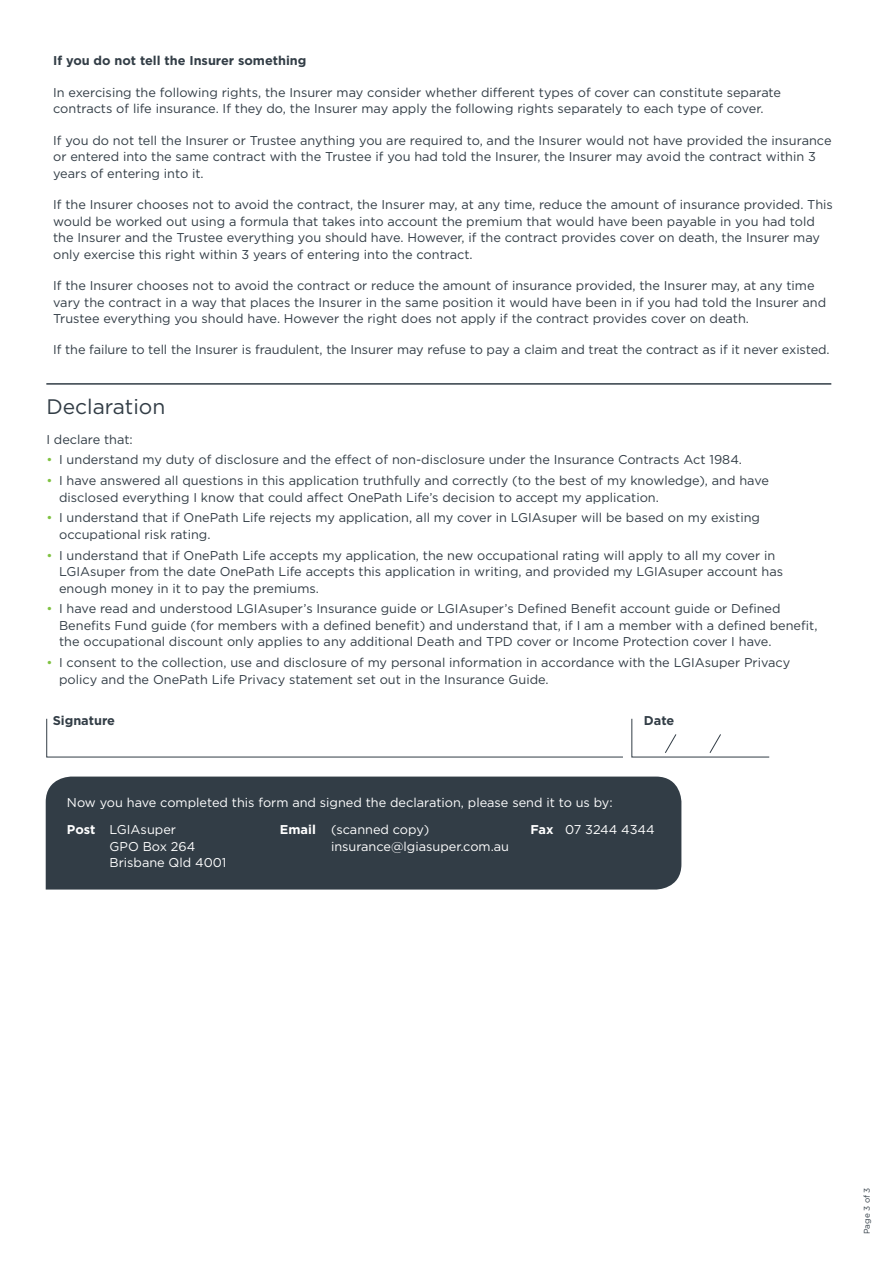
<style>
.page{position:relative;width:893px;height:1263px;background:#fff}
.page>*{position:absolute;margin:0;border:0;box-sizing:border-box;transform-origin:0 0}
.subhead_16pt_grey_ru{font:21px "Gotham";color:#323d46}
.body_8_5pt{font:12.75px/16.5px "Gotham";color:#323d46}
.body_8_5pt-2{font:12.75px "Gotham";color:#fff}
.body_8_5pt_1mm_after{font:12.75px "Gotham";color:#fff}
.form_field_name{font:700 12.75px "Gotham";color:#323d46}
.body_8_5pt_1mm_after-2{font:12.75px "Gotham";color:#323d46}
.t1{font:8.25px "Gotham";color:#323d46}
.s1{color:#7fc241}
.s2{font-weight:700}
</style>
<div class="page">
<hr style="left:46px;top:383px;width:785px;height:2px;background:#323d46">
<svg style="left:631px;top:718px;width:139px;height:40px"></svg>
<svg style="left:46px;top:718px;width:577px;height:40px"></svg>
<div style="left:46px;top:776px;width:635px;height:113px;background:#323d46"></div>
<p class="form_field_name" style="left:53px;top:53px;width:255px">If you do not tell the Insurer something</p>
<p class="body_8_5pt" style="left:53px;top:84px;width:729px">In exercising the following rights, the Insurer may consider whether different types of cover can constitute separate contracts of life insurance. If they do, the Insurer may apply the following rights separately to each type of cover.</p>
<p class="body_8_5pt" style="left:53px;top:132px;width:780px">If you do not tell the Insurer or Trustee anything you are required to, and the Insurer would not have provided the insurance or entered into the same contract with the Trustee if you had told the Insurer, the Insurer may avoid the contract within 3 years of entering into it.</p>
<p class="body_8_5pt" style="left:53px;top:196px;width:781px">If the Insurer chooses not to avoid the contract, the Insurer may, at any time, reduce the amount of insurance provided. This would be worked out using a formula that takes into account the premium that would have been payable in you had told the Insurer and the Trustee everything you should have. However, if the contract provides cover on death, the Insurer may only exercise this right within 3 years of entering into the contract.</p>
<p class="body_8_5pt" style="left:53px;top:277px;width:775px">If the Insurer chooses not to avoid the contract or reduce the amount of insurance provided, the Insurer may, at any time vary the contract in a way that places the Insurer in the same position it would have been in if you had told the Insurer and<br>Trustee everything you should have. However the right does not apply if the contract provides cover on death.</p>
<p class="body_8_5pt" style="left:53px;top:341px;width:778px">If the failure to tell the Insurer is fraudulent, the Insurer may refuse to pay a claim and treat the contract as if it never existed.</p>
<p class="subhead_16pt_grey_ru" style="left:46px;top:393px;width:121px">Declaration</p>
<p class="body_8_5pt_1mm_after-2" style="left:46px;top:431px;width:88px">I declare that:</p>
<p class="body_8_5pt" style="left:46px;top:451px;width:697px"><span class="s1">•</span> I understand my duty of disclosure and the effect of non-disclosure under the Insurance Contracts Act 1984.</p>
<p class="body_8_5pt" style="left:59px;top:472px;width:711px;text-indent:-13px"><span class="s1">•</span> I have answered all questions in this application truthfully and correctly (to the best of my knowledge), and have disclosed everything I know that could affect OnePath Life’s decision to accept my application.</p>
<p class="body_8_5pt" style="left:59px;top:509px;width:702px;text-indent:-13px"><span class="s1">•</span> I understand that if OnePath Life rejects my application, all my cover in LGIAsuper will be based on my existing occupational risk rating.</p>
<p class="body_8_5pt" style="left:59px;top:547px;width:725px;text-indent:-13px"><span class="s1">•</span> I understand that if OnePath Life accepts my application, the new occupational rating will apply to all my cover in<br>LGIAsuper from the date OnePath Life accepts this application in writing, and provided my LGIAsuper account has enough money in it to pay the premiums.</p>
<p class="body_8_5pt" style="left:59px;top:600px;width:760px;text-indent:-13px"><span class="s1">•</span> I have read and understood LGIAsuper’s Insurance guide or LGIAsuper’s Defined Benefit account guide or Defined<br>Benefits Fund guide (for members with a defined benefit) and understand that, if I am a member with a defined benefit, the occupational discount only applies to any additional Death and TPD cover or Income Protection cover I have.</p>
<p class="body_8_5pt" style="left:59px;top:654px;width:733px;text-indent:-13px"><span class="s1">•</span> I consent to the collection, use and disclosure of my personal information in accordance with the LGIAsuper Privacy policy and the OnePath Life Privacy statement set out in the Insurance Guide.</p>
<p class="form_field_name" style="left:53px;top:712px;width:64px">Signature</p>
<p class="form_field_name" style="left:644px;top:712px;width:32px">Date</p>
<p class="body_8_5pt_1mm_after" style="left:67px;top:795px;width:547px">Now you have completed this form and signed the declaration, please send it to us by:</p>
<p class="body_8_5pt-2" style="left:67px;top:822px;width:111px"><span class="s2">Post</span> LGIAsuper</p>
<p class="body_8_5pt-2" style="left:280px;top:822px;width:151px"><span class="s2">Email</span> (scanned copy)</p>
<p class="body_8_5pt-2" style="left:530px;top:822px;width:126px"><span class="s2">Fax</span> 07 3244 4344</p>
<p class="body_8_5pt-2" style="left:109px;top:838px;width:87px">GPO Box 264</p>
<p class="body_8_5pt-2" style="left:331px;top:838px;width:180px">insurance@lgiasuper.com.au</p>
<p class="body_8_5pt-2" style="left:109px;top:855px;width:118px">Brisbane Qld 4001</p>
<p class="t1" style="left:862px;top:1234px;width:48px;rotate:-90deg">Page 3 of 3</p>
</div>
